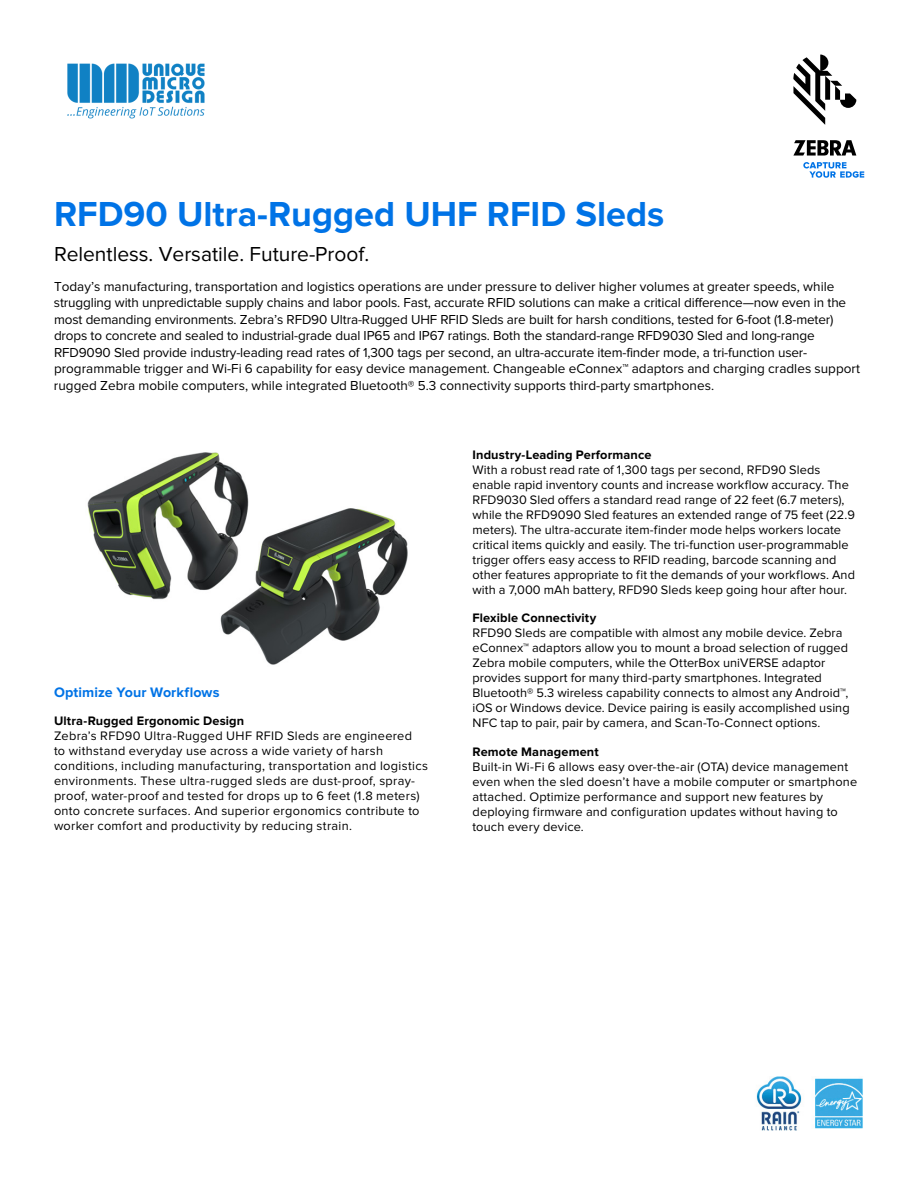
<style>
.page{position:relative;width:918px;height:1188px;background:#fff}
.page>*{position:absolute;margin:0;border:0;box-sizing:border-box;transform-origin:0 0}
.t1{font:700 36px "Proxima Nova";color:#0073e6}
.t2{font:21px "Proxima Nova";color:#000}
.t3{font:700 14.25px "Proxima Nova";letter-spacing:.005em;color:#0073e6}
.t4{font:13.5px/16.5px "Proxima Nova";letter-spacing:-.01em;color:#000}
.t5{font:12.75px/15px "Proxima Nova";letter-spacing:.005em;color:#000}
.t6{font:12.75px/15px "Proxima Nova";letter-spacing:.025em;color:#000}
.t7{font:700 12.75px "Proxima Nova";letter-spacing:.01em;color:#000}
</style>
<div class="page">
<img style="left:756px;top:1076px;width:107px;height:54px">
<img style="left:87px;top:452px;width:321px;height:213px">
<svg style="left:793px;top:55px;width:63px;height:70px"></svg>
<svg style="left:793px;top:140px;width:63px;height:16px"></svg>
<svg style="left:803px;top:162px;width:61px;height:16px"></svg>
<img style="left:67px;top:63px;width:138px;height:56px">
<h1 class="t1" style="left:54px;top:197px;width:612px">RFD90 Ultra-Rugged UHF RFID Sleds</h1>
<h2 class="t2" style="left:54px;top:244px;width:317px">Relentless. Versatile. Future-Proof.</h2>
<p class="t4" style="left:54px;top:279px;width:807px">Today’s manufacturing, transportation and logistics operations are under pressure to deliver higher volumes at greater speeds, while struggling with unpredictable supply chains and labor pools. Fast, accurate RFID solutions can make a critical difference—now even in the most demanding environments. Zebra’s RFD90 Ultra-Rugged UHF RFID Sleds are built for harsh conditions, tested for 6-foot (1.8-meter) drops to concrete and sealed to industrial-grade dual IP65 and IP67 ratings. Both the standard-range RFD9030 Sled and long-range RFD9090 Sled provide industry-leading read rates of 1,300 tags per second, an ultra-accurate item-finder mode, a tri-function user&shy;programmable trigger and Wi-Fi 6 capability for easy device management. Changeable eConnex™ adaptors and charging cradles support rugged Zebra mobile computers, while integrated Bluetooth® 5.3 connectivity supports third-party smartphones.</p>
<p class="t3" style="left:54px;top:686px;width:167px">Optimize Your Workflows</p>
<p class="t7" style="left:54px;top:715px;width:192px">Ultra-Rugged Ergonomic Design</p>
<p class="t6" style="left:54px;top:729px;width:376px">Zebra’s RFD90 Ultra-Rugged UHF RFID Sleds are engineered<br>to withstand everyday use across a wide variety of harsh conditions, including manufacturing, transportation and logistics environments. These ultra-rugged sleds are dust-proof, spray&shy;proof, water-proof and tested for drops up to 6 feet (1.8 meters) onto concrete surfaces. And superior ergonomics contribute to worker comfort and productivity by reducing strain.</p>
<p class="t7" style="left:473px;top:449px;width:180px">Industry-Leading Performance</p>
<p class="t5" style="left:473px;top:463px;width:384px">With a robust read rate of 1,300 tags per second, RFD90 Sleds enable rapid inventory counts and increase workflow accuracy. The RFD9030 Sled offers a standard read range of 22 feet (6.7 meters), while the RFD9090 Sled features an extended range of 75 feet (22.9 meters). The ultra-accurate item-finder mode helps workers locate critical items quickly and easily. The tri-function user-programmable trigger offers easy access to RFID reading, barcode scanning and other features appropriate to fit the demands of your workflows. And with a 7,000 mAh battery, RFD90 Sleds keep going hour after hour.</p>
<p class="t7" style="left:473px;top:612px;width:125px">Flexible Connectivity</p>
<p class="t5" style="left:473px;top:626px;width:379px">RFD90 Sleds are compatible with almost any mobile device. Zebra eConnex™ adaptors allow you to mount a broad selection of rugged Zebra mobile computers, while the OtterBox uniVERSE adaptor provides support for many third-party smartphones. Integrated Bluetooth® 5.3 wireless capability connects to almost any Android™, iOS or Windows device. Device pairing is easily accomplished using NFC tap to pair, pair by camera, and Scan-To-Connect options.</p>
<p class="t7" style="left:473px;top:746px;width:128px">Remote Management</p>
<p class="t5" style="left:473px;top:760px;width:386px">Built-in Wi-Fi 6 allows easy over-the-air (OTA) device management even when the sled doesn’t have a mobile computer or smartphone attached. Optimize performance and support new features by deploying firmware and configuration updates without having to touch every device.</p>
</div>
